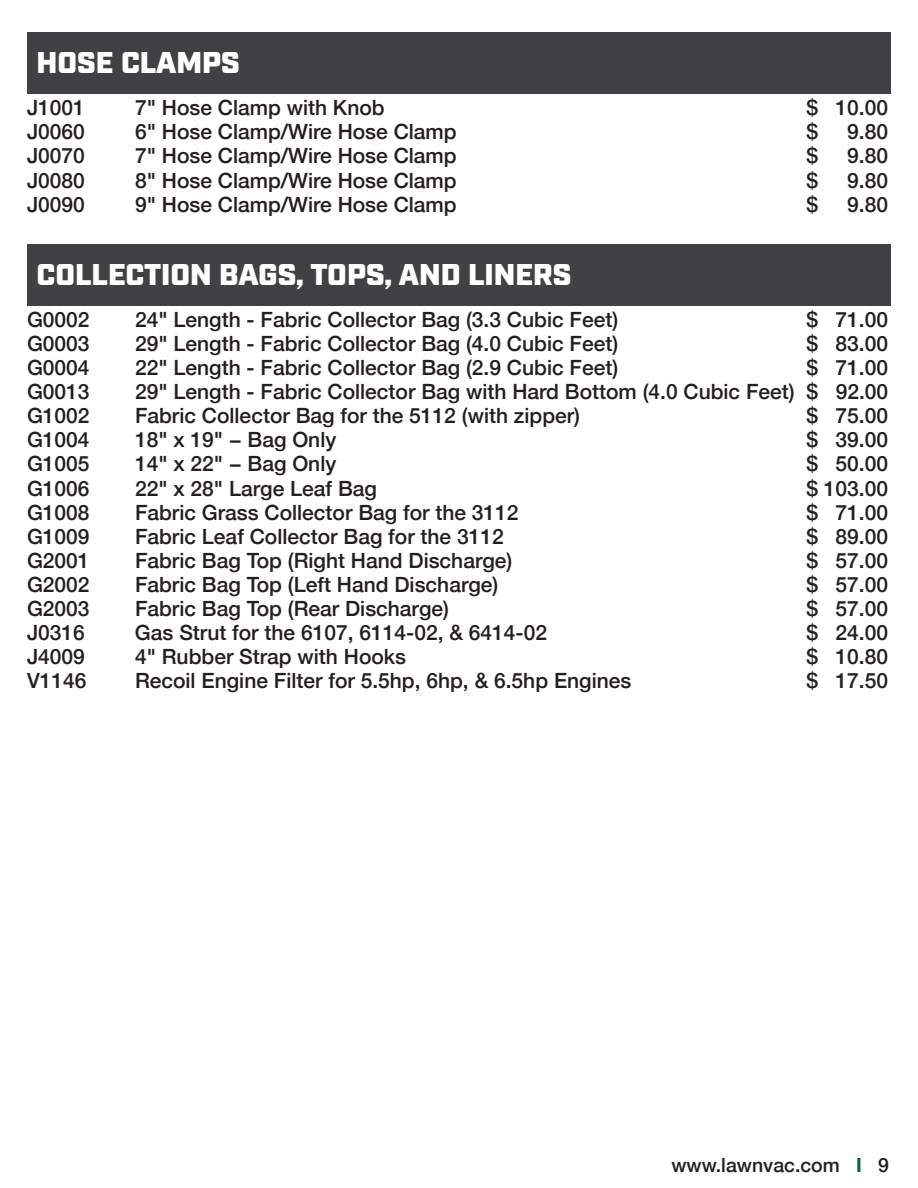
<style>
.page{position:relative;width:918px;height:1188px;background:#fff}
.page>*{position:absolute;margin:0;border:0;box-sizing:border-box;transform-origin:0 0}
.t1{font:900 30px "Industry";color:#fff}
.t2{font:500 21px "Helvetica Neue";color:#231f20}
.t3{font:500 19.5px "Helvetica Neue";color:#231f20}
.s1{font-weight:700;color:#036936}
</style>
<div class="page">
<div style="left:27px;top:33px;width:864px;height:61px;background:#414042"></div>
<div style="left:27px;top:245px;width:864px;height:61px;background:#414042"></div>
<h1 class="t1" style="left:37px;top:44px;width:205px">HOSE CLAMPS</h1>
<p class="t2" style="left:27px;top:91px;width:59px">J1001</p>
<p class="t2" style="left:135px;top:91px;width:251px">7" Hose Clamp with Knob</p>
<p class="t2" style="left:806px;top:91px;width:83px">$ 10.00</p>
<p class="t2" style="left:27px;top:115px;width:59px">J0060</p>
<p class="t2" style="left:135px;top:115px;width:323px">6" Hose Clamp/Wire Hose Clamp</p>
<p class="t2" style="left:806px;top:115px;width:13px">$</p>
<p class="t2" style="left:847px;top:115px;width:42px">9.80</p>
<p class="t2" style="left:27px;top:139px;width:59px">J0070</p>
<p class="t2" style="left:135px;top:139px;width:323px">7" Hose Clamp/Wire Hose Clamp</p>
<p class="t2" style="left:806px;top:139px;width:13px">$</p>
<p class="t2" style="left:847px;top:139px;width:42px">9.80</p>
<p class="t2" style="left:27px;top:163px;width:59px">J0080</p>
<p class="t2" style="left:135px;top:163px;width:323px">8" Hose Clamp/Wire Hose Clamp</p>
<p class="t2" style="left:806px;top:163px;width:13px">$</p>
<p class="t2" style="left:847px;top:163px;width:42px">9.80</p>
<p class="t2" style="left:27px;top:187px;width:59px">J0090</p>
<p class="t2" style="left:135px;top:187px;width:323px">9" Hose Clamp/Wire Hose Clamp</p>
<p class="t2" style="left:806px;top:187px;width:13px">$</p>
<p class="t2" style="left:847px;top:187px;width:42px">9.80</p>
<h1 class="t1" style="left:37px;top:256px;width:536px">COLLECTION BAGS, TOPS, AND LINERS</h1>
<p class="t2" style="left:27px;top:303px;width:64px">G0002</p>
<p class="t2" style="left:135px;top:303px;width:485px">24" Length - Fabric Collector Bag (3.3 Cubic Feet)</p>
<p class="t2" style="left:806px;top:303px;width:83px">$ 71.00</p>
<p class="t2" style="left:27px;top:327px;width:64px">G0003</p>
<p class="t2" style="left:135px;top:327px;width:485px">29" Length - Fabric Collector Bag (4.0 Cubic Feet)</p>
<p class="t2" style="left:806px;top:327px;width:83px">$ 83.00</p>
<p class="t2" style="left:27px;top:351px;width:64px">G0004</p>
<p class="t2" style="left:135px;top:351px;width:485px">22" Length - Fabric Collector Bag (2.9 Cubic Feet)</p>
<p class="t2" style="left:806px;top:351px;width:83px">$ 71.00</p>
<p class="t2" style="left:27px;top:375px;width:64px">G0013</p>
<p class="t2" style="left:135px;top:375px;width:755px">29" Length - Fabric Collector Bag with Hard Bottom (4.0 Cubic Feet) $ 92.00</p>
<p class="t2" style="left:27px;top:399px;width:64px">G1002</p>
<p class="t2" style="left:135px;top:399px;width:447px">Fabric Collector Bag for the 5112 (with zipper)</p>
<p class="t2" style="left:806px;top:399px;width:83px">$ 75.00</p>
<p class="t2" style="left:27px;top:423px;width:64px">G1004</p>
<p class="t2" style="left:135px;top:423px;width:203px">18" x 19" − Bag Only</p>
<p class="t2" style="left:806px;top:423px;width:83px">$ 39.00</p>
<p class="t2" style="left:27px;top:447px;width:64px">G1005</p>
<p class="t2" style="left:135px;top:447px;width:203px">14" x 22" − Bag Only</p>
<p class="t2" style="left:806px;top:447px;width:83px">$ 50.00</p>
<p class="t2" style="left:27px;top:471px;width:64px">G1006</p>
<p class="t2" style="left:135px;top:471px;width:244px">22" x 28" Large Leaf Bag</p>
<p class="t2" style="left:806px;top:471px;width:83px">$ 103.00</p>
<p class="t2" style="left:27px;top:495px;width:64px">G1008</p>
<p class="t2" style="left:135px;top:495px;width:385px">Fabric Grass Collector Bag for the 3112</p>
<p class="t2" style="left:806px;top:495px;width:83px">$ 71.00</p>
<p class="t2" style="left:27px;top:519px;width:64px">G1009</p>
<p class="t2" style="left:135px;top:519px;width:370px">Fabric Leaf Collector Bag for the 3112</p>
<p class="t2" style="left:806px;top:519px;width:83px">$ 89.00</p>
<p class="t2" style="left:27px;top:543px;width:64px">G2001</p>
<p class="t2" style="left:135px;top:543px;width:379px">Fabric Bag Top (Right Hand Discharge)</p>
<p class="t2" style="left:806px;top:543px;width:83px">$ 57.00</p>
<p class="t2" style="left:27px;top:567px;width:64px">G2002</p>
<p class="t2" style="left:135px;top:567px;width:365px">Fabric Bag Top (Left Hand Discharge)</p>
<p class="t2" style="left:806px;top:567px;width:83px">$ 57.00</p>
<p class="t2" style="left:27px;top:591px;width:64px">G2003</p>
<p class="t2" style="left:135px;top:591px;width:316px">Fabric Bag Top (Rear Discharge)</p>
<p class="t2" style="left:806px;top:591px;width:83px">$ 57.00</p>
<p class="t2" style="left:27px;top:615px;width:59px">J0316</p>
<p class="t2" style="left:135px;top:615px;width:414px">Gas Strut for the 6107, 6114-02, &amp; 6414-02</p>
<p class="t2" style="left:806px;top:615px;width:83px">$ 24.00</p>
<p class="t2" style="left:27px;top:639px;width:59px">J4009</p>
<p class="t2" style="left:135px;top:639px;width:273px">4" Rubber Strap with Hooks</p>
<p class="t2" style="left:806px;top:639px;width:83px">$ 10.80</p>
<p class="t2" style="left:27px;top:663px;width:61px">V1146</p>
<p class="t2" style="left:135px;top:663px;width:498px">Recoil Engine Filter for 5.5hp, 6hp, &amp; 6.5hp Engines</p>
<p class="t2" style="left:806px;top:663px;width:83px">$ 17.50</p>
<p class="t3" style="left:671px;top:1149px;width:219px">www.lawnvac.com <span class="s1">I</span> 9</p>
</div>
